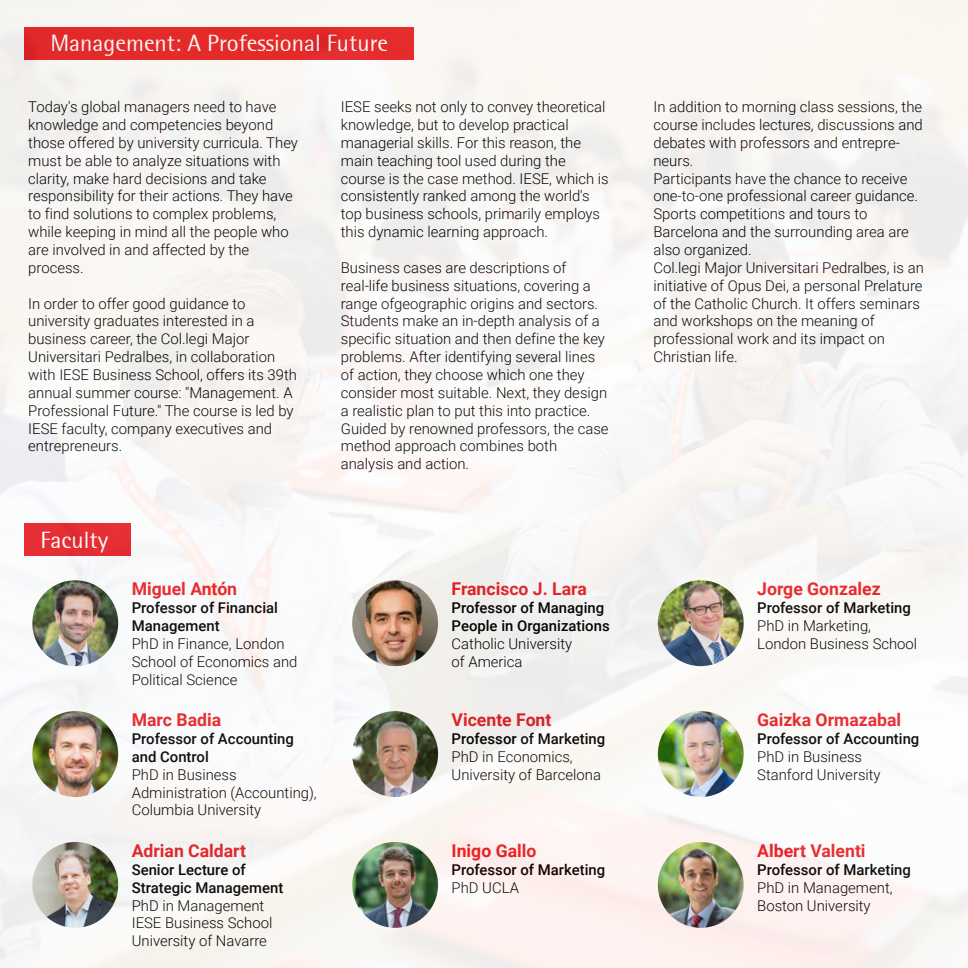
<style>
.page{position:relative;width:968px;height:968px;background:#fff}
.page>*{position:absolute;margin:0;border:0;box-sizing:border-box;transform-origin:0 0}
.t1{font:23.62px "AT Rotis Semi Sans";color:#fff}
.t2{font:700 17.68px "Roboto";color:#e92227}
.t3{font:300 14.88px/17.8px "Roboto";color:#000}
.t4{font:500 14.88px/17.8px "Roboto";color:#000}
</style>
<div class="page">
<img style="left:0;top:0;width:968px;height:968px">
<h1 class="t1" style="left:50px;top:29px;width:339px">Management: A Professional Future</h1>
<p class="t3" style="left:28px;top:97px;width:271px">Today's global managers need to have knowledge and competencies beyond those offered by university curricula. They must be able to analyze situations with clarity, make hard decisions and take responsibility for their actions. They have to find solutions to complex problems, while keeping in mind all the people who are involved in and affected by the process.</p>
<p class="t3" style="left:28px;top:294px;width:270px">In order to offer good guidance to university graduates interested in a business career, the Col.legi Major Universitari Pedralbes, in collaboration with IESE Business School, offers its 39th annual summer course: "Management. A Professional Future." The course is led by IESE faculty, company executives and entrepreneurs.</p>
<h1 class="t1" style="left:40px;top:526px;width:69px">Faculty</h1>
<p class="t2" style="left:132px;top:576px;width:107px">Miguel Antón</p>
<p class="t4" style="left:132px;top:598px;width:148px">Professor of Financial<br>Management</p>
<p class="t3" style="left:132px;top:634px;width:167px">PhD in Finance, London<br>School of Economics and<br>Political Science</p>
<p class="t2" style="left:132px;top:707px;width:91px">Marc Badia</p>
<p class="t4" style="left:132px;top:729px;width:164px">Professor of Accounting and Control</p>
<p class="t3" style="left:132px;top:765px;width:187px">PhD in Business<br>Administration (Accounting),<br>Columbia University</p>
<p class="t2" style="left:132px;top:838px;width:116px">Adrian Caldart</p>
<p class="t4" style="left:132px;top:860px;width:153px">Senior Lecture of<br>Strategic Management</p>
<p class="t3" style="left:132px;top:896px;width:142px">PhD in Management<br>IESE Business School<br>University of Navarre</p>
<p class="t3" style="left:341px;top:97px;width:269px">IESE seeks not only to convey theoretical knowledge, but to develop practical managerial skills. For this reason, the main teaching tool used during the course is the case method. IESE, which is consistently ranked among the world's top business schools, primarily employs this dynamic learning approach.</p>
<p class="t3" style="left:341px;top:258px;width:269px">Business cases are descriptions of real-life business situations, covering a range ofgeographic origins and sectors.<br>Students make an in-depth analysis of a specific situation and then define the key problems. After identifying several lines of action, they choose which one they consider most suitable. Next, they design a realistic plan to put this into practice.<br>Guided by renowned professors, the case method approach combines both analysis and action.</p>
<p class="t2" style="left:451px;top:576px;width:137px">Francisco J. Lara</p>
<p class="t4" style="left:451px;top:598px;width:160px">Professor of Managing<br>People in Organizations</p>
<p class="t3" style="left:451px;top:634px;width:122px">Catholic University of America</p>
<p class="t2" style="left:451px;top:707px;width:101px">Vicente Font</p>
<p class="t4" style="left:451px;top:729px;width:155px">Professor of Marketing</p>
<p class="t3" style="left:451px;top:747px;width:151px">PhD in Economics,<br>University of Barcelona</p>
<p class="t2" style="left:451px;top:838px;width:86px">Inigo Gallo</p>
<p class="t4" style="left:451px;top:860px;width:155px">Professor of Marketing</p>
<p class="t3" style="left:451px;top:878px;width:69px">PhD UCLA</p>
<p class="t3" style="left:653px;top:97px;width:272px">In addition to morning class sessions, the course includes lectures, discussions and debates with professors and entrepre&shy;neurs.<br>Participants have the chance to receive one-to-one professional career guidance.<br>Sports competitions and tours to Barcelona and the surrounding area are also organized.<br>Col.legi Major Universitari Pedralbes, is an initiative of Opus Dei, a personal Prelature of the Catholic Church. It offers seminars and workshops on the meaning of professional work and its impact on Christian life.</p>
<p class="t2" style="left:757px;top:576px;width:125px">Jorge Gonzalez</p>
<p class="t4" style="left:757px;top:598px;width:155px">Professor of Marketing</p>
<p class="t3" style="left:757px;top:616px;width:162px">PhD in Marketing,<br>London Business School</p>
<p class="t2" style="left:757px;top:707px;width:145px">Gaizka Ormazabal</p>
<p class="t4" style="left:757px;top:729px;width:164px">Professor of Accounting</p>
<p class="t3" style="left:757px;top:747px;width:125px">PhD in Business<br>Stanford University</p>
<p class="t2" style="left:757px;top:838px;width:110px">Albert Valenti</p>
<p class="t4" style="left:757px;top:860px;width:155px">Professor of Marketing</p>
<p class="t3" style="left:757px;top:878px;width:137px">PhD in Management,<br>Boston University</p>
</div>
